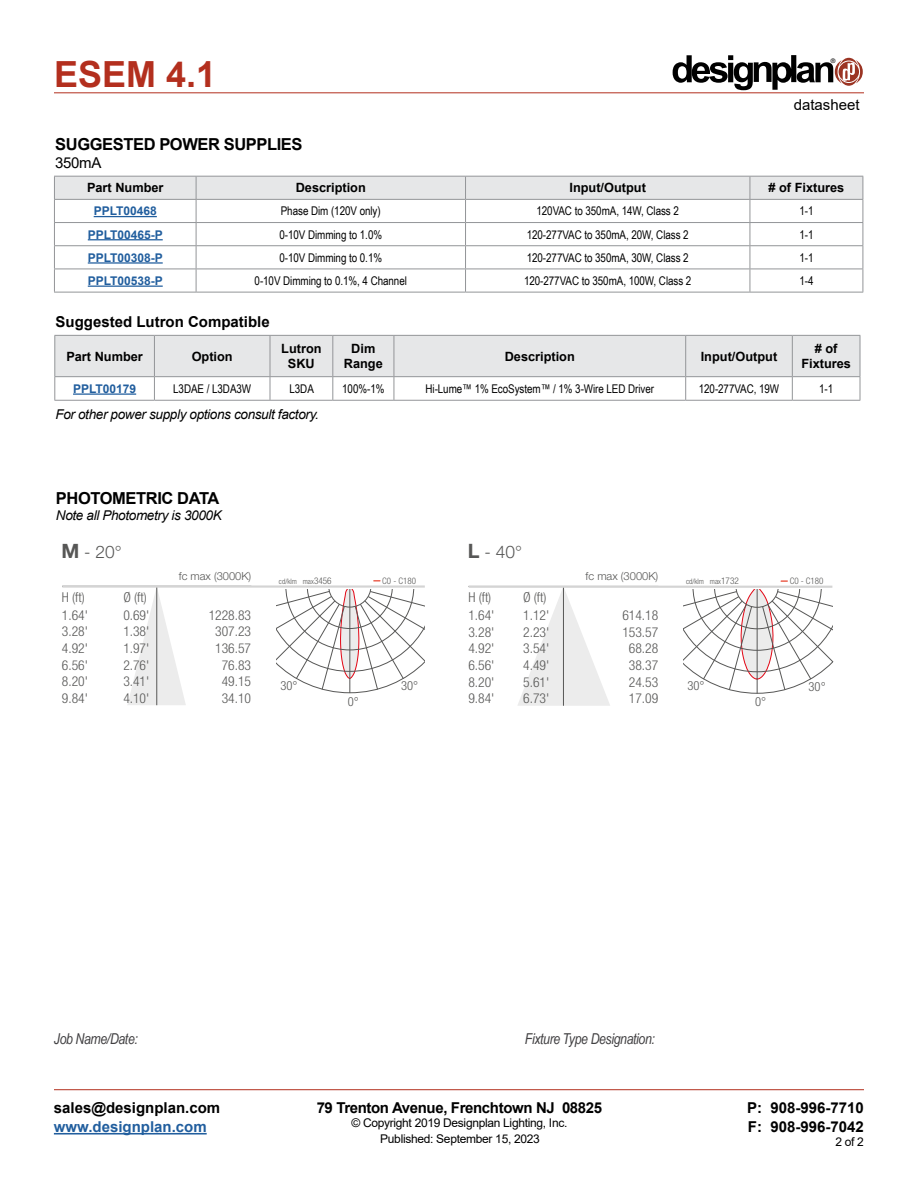
<style>
.page{position:relative;width:918px;height:1188px;background:#fff}
.page>*{position:absolute;margin:0;border:0;box-sizing:border-box;transform-origin:0 0}
.t1{font:700 36px "Arial";color:#b32f1e}
.t2{font:300 17.4px "Helvetica Neue LT Std";color:#575756}
.t3{font:300 17.25px "Helvetica Neue LT Std";color:#575756}
.t4{font:700 16.5px "Arial";letter-spacing:-.025em;color:#000}
.t5{font:700 15px/19.5px "Arial";color:#000}
.t6{font:italic 15px "Arial Narrow";letter-spacing:-.025em;color:#414042}
.t7{font:700 15px "Arial";letter-spacing:-.025em;color:#000}
.t8{font:700 15px "Arial";color:#215e9e}
.t9{font:15px "Arial";color:#000}
.t10{font:300 condensed 13.65px/16.5px "Helvetica Neue LT Std";color:#575756}
.t11{font:italic 13.5px "Arial";letter-spacing:-.025em;color:#000}
.t12{font:700 12.75px/15px "Arial";color:#000;text-align:center}
.t13{font:300 condensed 12.6px "Helvetica Neue LT Std";color:#575756}
.t14{font:12px "Arial Narrow";letter-spacing:-.005em;color:#000}
.t15{font:12px "Arial";letter-spacing:-.025em;color:#000}
.t16{font:700 12px "Arial";color:#215e9e}
.t17{font:300 11.1px "Helvetica Neue LT Std";color:#575756}
.t18{font:300 condensed 9px "Helvetica Neue LT Std";color:#575756}
.t19{font:300 condensed 7.5px "Helvetica Neue LT Std";color:#575756}
.t20{font:6.3px "Helvetica";color:#000}
.s1{font-weight:700;font-size:19.8px}
.s2{font-size:9.15px}
</style>
<div class="page">
<hr style="left:54px;top:93px;width:810px;height:1px;background:#b32f1e">
<hr style="left:54px;top:1089px;width:810px;height:1px;background:#b32f1e">
<hr style="left:54px;top:1133px;width:153px;height:2px;background:#215e9e">
<svg style="left:673px;top:55px;width:190px;height:35px"></svg>
<svg style="left:127px;top:588px;width:59px;height:117px"></svg>
<svg style="left:276px;top:580px;width:149px;height:113px"></svg>
<hr style="left:62px;top:585px;width:363px;height:3px;background:#d4d4d4">
<svg style="left:518px;top:588px;width:92px;height:118px"></svg>
<svg style="left:683px;top:580px;width:151px;height:114px"></svg>
<hr style="left:469px;top:586px;width:363px;height:2px;background:#d4d4d4">
<hr style="left:54px;top:292px;width:142px;height:1px;background:#939598">
<hr style="left:196px;top:292px;width:270px;height:1px;background:#939598">
<hr style="left:466px;top:292px;width:284px;height:1px;background:#939598">
<hr style="left:750px;top:292px;width:113px;height:1px;background:#939598">
<svg style="left:54px;top:176px;width:810px;height:116px"></svg>
<hr style="left:94px;top:216px;width:63px;height:1px;background:#215e9e">
<hr style="left:88px;top:239px;width:75px;height:1px;background:#215e9e">
<hr style="left:88px;top:262px;width:75px;height:2px;background:#215e9e">
<hr style="left:88px;top:286px;width:75px;height:1px;background:#215e9e">
<hr style="left:54px;top:400px;width:100px;height:1px;background:#939598">
<hr style="left:154px;top:400px;width:116px;height:1px;background:#939598">
<hr style="left:270px;top:400px;width:63px;height:1px;background:#939598">
<hr style="left:333px;top:400px;width:61px;height:1px;background:#939598">
<hr style="left:394px;top:400px;width:292px;height:1px;background:#939598">
<hr style="left:686px;top:400px;width:106px;height:1px;background:#939598">
<hr style="left:792px;top:400px;width:68px;height:1px;background:#939598">
<svg style="left:54px;top:335px;width:807px;height:65px"></svg>
<hr style="left:54px;top:335px;width:100px;height:1px;background:#939598">
<hr style="left:54px;top:336px;width:1px;height:40px;background:#939598">
<hr style="left:154px;top:335px;width:116px;height:1px;background:#939598">
<hr style="left:270px;top:335px;width:63px;height:1px;background:#939598">
<hr style="left:333px;top:335px;width:61px;height:1px;background:#939598">
<hr style="left:394px;top:335px;width:292px;height:1px;background:#939598">
<hr style="left:686px;top:335px;width:106px;height:1px;background:#939598">
<hr style="left:792px;top:335px;width:68px;height:1px;background:#939598">
<hr style="left:860px;top:336px;width:1px;height:40px;background:#939598">
<hr style="left:73px;top:393px;width:63px;height:2px;background:#215e9e">
<h1 class="t1" style="left:54px;top:49px;width:164px">ESEM 4.1</h1>
<p class="t20" style="left:831px;top:57px;width:6px">®</p>
<p class="t9" style="left:794px;top:95px;width:67px">datasheet</p>
<h3 class="t4" style="left:55px;top:133px;width:249px">SUGGESTED POWER SUPPLIES</h3>
<p class="t9" style="left:55px;top:152px;width:48px">350mA</p>
<p class="t12" style="left:87px;top:181px;width:78px">Part Number</p>
<p class="t12" style="left:296px;top:181px;width:72px">Description</p>
<p class="t12" style="left:569px;top:181px;width:78px">Input/Output</p>
<p class="t12" style="left:769px;top:181px;width:77px"># of Fixtures</p>
<p class="t16" style="left:94px;top:203px;width:65px">PPLT00468</p>
<p class="t14" style="left:281px;top:202px;width:101px">Phase Dim (120V only)</p>
<p class="t14" style="left:536px;top:202px;width:144px">120VAC to 350mA, 14W, Class 2</p>
<p class="t14" style="left:799px;top:202px;width:16px">1-1</p>
<p class="t16" style="left:88px;top:226px;width:77px">PPLT00465-P</p>
<p class="t14" style="left:279px;top:225px;width:104px">0-10V Dimming to 1.0%</p>
<p class="t14" style="left:527px;top:225px;width:163px">120-277VAC to 350mA, 20W, Class 2</p>
<p class="t14" style="left:799px;top:225px;width:16px">1-1</p>
<p class="t16" style="left:88px;top:249px;width:77px">PPLT00308-P</p>
<p class="t14" style="left:279px;top:249px;width:104px">0-10V Dimming to 0.1%</p>
<p class="t14" style="left:527px;top:249px;width:163px">120-277VAC to 350mA, 30W, Class 2</p>
<p class="t14" style="left:799px;top:249px;width:16px">1-1</p>
<p class="t16" style="left:88px;top:272px;width:77px">PPLT00538-P</p>
<p class="t14" style="left:255px;top:272px;width:154px">0-10V Dimming to 0.1%, 4 Channel</p>
<p class="t14" style="left:524px;top:272px;width:169px">120-277VAC to 350mA, 100W, Class 2</p>
<p class="t14" style="left:799px;top:272px;width:16px">1-4</p>
<p class="t5" style="left:56px;top:312px;width:216px">Suggested Lutron Compatible</p>
<p class="t12" style="left:66px;top:349px;width:78px">Part Number</p>
<p class="t12" style="left:192px;top:349px;width:43px">Option</p>
<p class="t12" style="left:281px;top:341px;width:42px">Lutron<br>SKU</p>
<p class="t12" style="left:344px;top:341px;width:40px">Dim<br>Range</p>
<p class="t12" style="left:505px;top:349px;width:72px">Description</p>
<p class="t12" style="left:701px;top:349px;width:78px">Input/Output</p>
<p class="t12" style="left:801px;top:341px;width:51px"># of<br>Fixtures</p>
<p class="t16" style="left:73px;top:380px;width:65px">PPLT00179</p>
<p class="t14" style="left:173px;top:380px;width:79px">L3DAE / L3DA3W</p>
<p class="t14" style="left:289px;top:380px;width:26px">L3DA</p>
<p class="t14" style="left:342px;top:380px;width:44px">100%-1%</p>
<p class="t14" style="left:426px;top:380px;width:230px">Hi-Lume™ 1% EcoSystem™ / 1% 3-Wire LED Driver</p>
<p class="t14" style="left:699px;top:380px;width:82px">120-277VAC, 19W</p>
<p class="t14" style="left:819px;top:380px;width:16px">1-1</p>
<p class="t11" style="left:56px;top:405px;width:265px">For other power supply options consult factory.</p>
<h3 class="t4" style="left:56px;top:486px;width:165px">PHOTOMETRIC DATA</h3>
<p class="t11" style="left:56px;top:507px;width:167px">Note all Photometry is 3000K</p>
<h3 class="t3" style="left:62px;top:542px;width:62px"><span class="s1">M</span> - 20°</h3>
<p class="t10" style="left:62px;top:588px;width:28px;line-height:17.9px">H (ft)<br>1.64'</p>
<p class="t10" style="left:62px;top:623px;width:28px;text-align:justify">3.28' 4.92' 6.56' 8.20' 9.84'</p>
<p class="t10" style="left:123px;top:588px;width:28px;line-height:17.9px">Ø (ft)<br>0.69'</p>
<p class="t10" style="left:123px;top:623px;width:28px;text-align:justify">1.38' 1.97' 2.76' 3.41' 4.10'</p>
<p class="t17" style="left:179px;top:569px;width:74px">fc max (3000K)</p>
<p class="t10" style="left:209px;top:607px;width:44px;text-align:right">1228.83<br>307.23<br>136.57<br>76.83<br>49.15<br>34.10</p>
<p class="t19" style="left:279px;top:577px;width:54px">cd/klm max <span class="s2">3456</span></p>
<p class="t18" style="left:382px;top:575px;width:35px">C0 - C180</p>
<p class="t13" style="left:280px;top:678px;width:19px">30°</p>
<p class="t13" style="left:401px;top:679px;width:19px">30°</p>
<p class="t13" style="left:348px;top:694px;width:13px">0°</p>
<h2 class="t2" style="left:468px;top:541px;width:56px"><span class="s1">L</span> - 40°</h2>
<p class="t10" style="left:468px;top:588px;width:28px;line-height:18px">H (ft)<br>1.64'</p>
<p class="t10" style="left:468px;top:624px;width:28px;text-align:justify">3.28' 4.92' 6.56' 8.20' 9.84'</p>
<p class="t10" style="left:523px;top:588px;width:28px;line-height:18px">Ø (ft)<br>1.12'</p>
<p class="t10" style="left:523px;top:624px;width:28px;text-align:justify">2.23' 3.54' 4.49' 5.61' 6.73'</p>
<p class="t17" style="left:586px;top:569px;width:74px">fc max (3000K)</p>
<p class="t10" style="left:622px;top:607px;width:37px;text-align:center">614.18<br>153.57<br>68.28<br>38.37<br>24.53<br>17.09</p>
<p class="t19" style="left:686px;top:577px;width:54px">cd/klm max <span class="s2">1732</span></p>
<p class="t18" style="left:790px;top:576px;width:35px">C0 - C180</p>
<p class="t13" style="left:688px;top:679px;width:19px">30°</p>
<p class="t13" style="left:809px;top:679px;width:19px">30°</p>
<p class="t13" style="left:755px;top:695px;width:13px">0°</p>
<p class="t6" style="left:54px;top:1028px;width:85px">Job Name/Date:</p>
<p class="t6" style="left:525px;top:1029px;width:132px">Fixture Type Designation:</p>
<p class="t5" style="left:54px;top:1098px;width:168px">sales@designplan.com</p>
<p class="t8" style="left:54px;top:1116px;width:154px">www.designplan.com</p>
<p class="t7" style="left:317px;top:1097px;width:287px">79 Trenton Avenue, Frenchtown NJ 08825</p>
<p class="t15" style="left:351px;top:1115px;width:217px">© Copyright 2019 Designplan Lighting, Inc.</p>
<p class="t5" style="left:747px;top:1098px;width:118px">P: 908-996-7710<br>F: 908-996-7042</p>
<p class="t15" style="left:380px;top:1130px;width:161px">Published: September 15, 2023</p>
<p class="t15" style="left:835px;top:1133px;width:30px">2 of 2</p>
</div>
